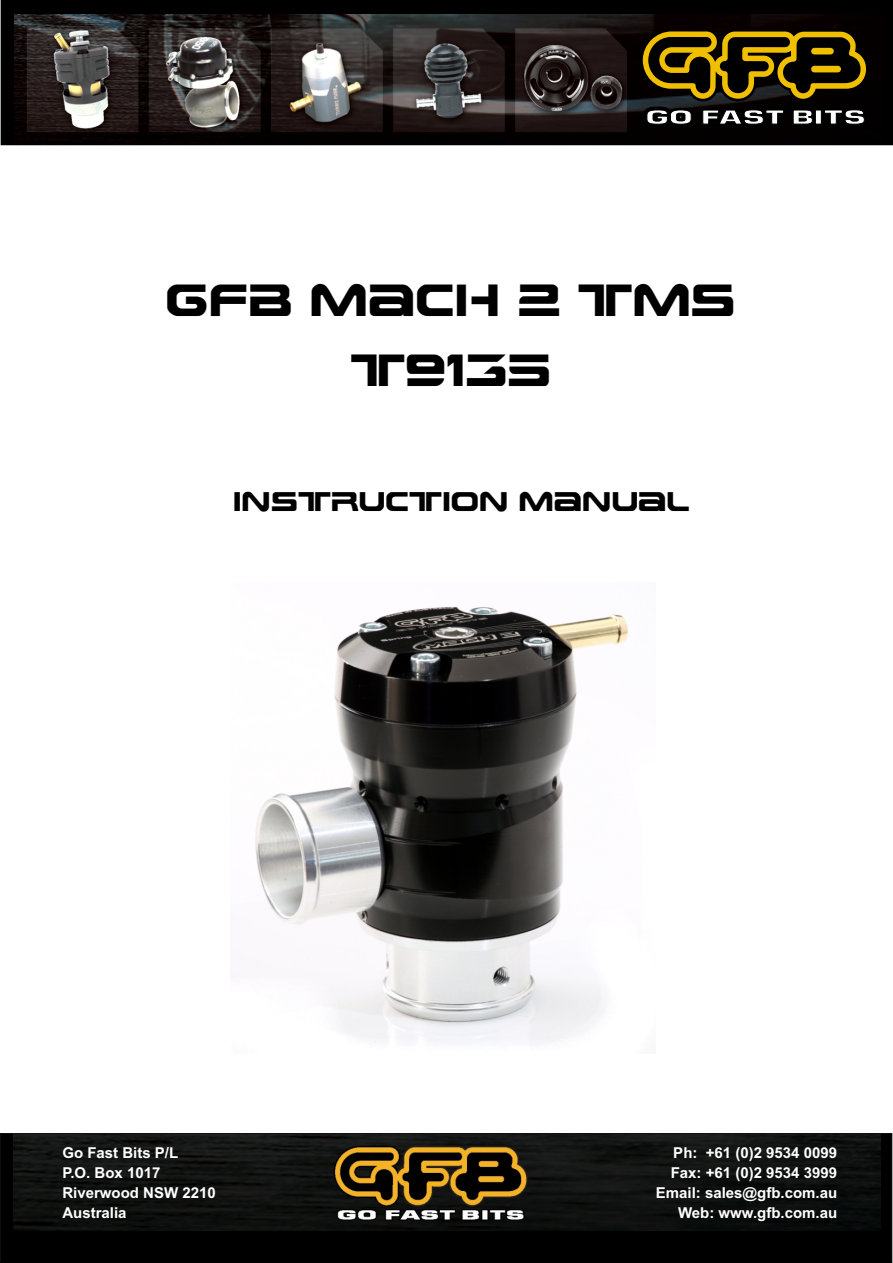
<style>
.page{position:relative;width:893px;height:1263px;background:#fff}
.page>*{position:absolute;margin:0;border:0;box-sizing:border-box;transform-origin:0 0}
.t1{font:45px/69.8px "Earth Normal";color:#000;text-align:center}
.t2{font:27px "Earth Normal";color:#000}
.t3{font:700 15px/20.1px "Arial";color:#fff}
</style>
<div class="page">
<div style="left:0;top:1133px;width:892px;height:130px;background:#000"></div>
<img style="left:14px;top:1134px;width:866px;height:96px">
<div style="left:1px;top:0;width:892px;height:145px;background:#000"></div>
<img style="left:15px;top:15px;width:823px;height:130px">
<svg style="left:640px;top:29px;width:226px;height:72px"></svg>
<svg style="left:701px;top:108px;width:84px;height:18px"></svg>
<svg style="left:792px;top:108px;width:73px;height:18px"></svg>
<svg style="left:644px;top:107px;width:48px;height:20px"></svg>
<img style="left:255px;top:606px;width:373px;height:439px">
<h1 class="t1" style="left:166px;top:267px;width:571px">GFB MACH 2 TMS<br>T9135</h1>
<h2 class="t2" style="left:233px;top:492px;width:459px">INSTRUCTION MANUAL</h2>
<p class="t3" style="left:62px;top:1144px;width:155px">Go Fast Bits P/L<br>P.O. Box 1017<br>Riverwood NSW 2210<br>Australia</p>
<p class="t3" style="left:656px;top:1144px;width:183px;text-align:right">Ph: +61 (0)2 9534 0099<br>Fax: +61 (0)2 9534 3999<br>Email: sales@gfb.com.au<br>Web: www.gfb.com.au</p>
</div>
